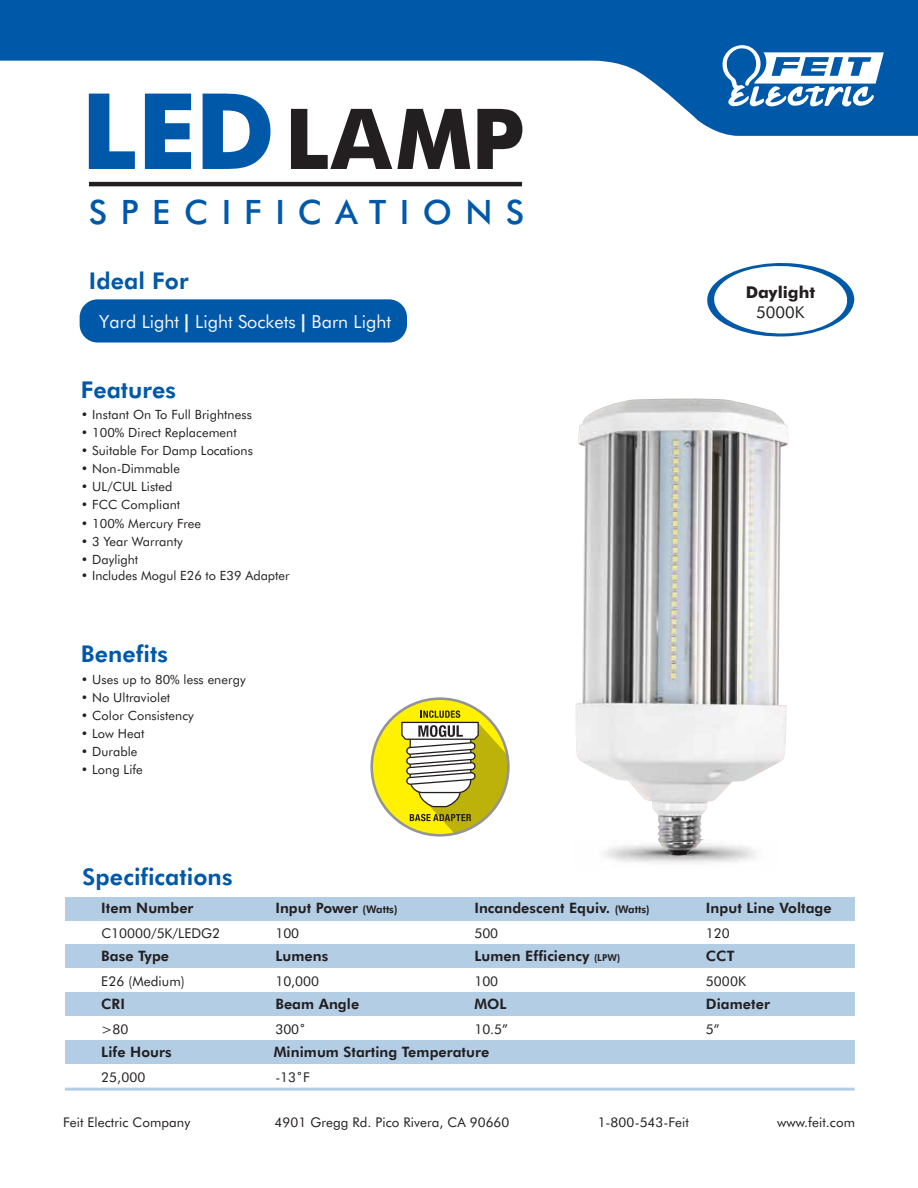
<style>
.page{position:relative;width:918px;height:1188px;background:#fff}
.page>*{position:absolute;margin:0;border:0;box-sizing:border-box;transform-origin:0 0}
.t1{font:700 105.45px "Futura BT";color:#0058a9}
.t2{font:700 84px "Futura BT";color:#231f20}
.t3{font:500 33.6px "Futura BT";letter-spacing:.4em;color:#0058a9}
.t4{font:800 23.1px "Futura BT";letter-spacing:.005em;color:#0058a9}
.t5{font:18px "Futura BT";color:#f5f5f5}
.t6{font:700 18px "Futura BT";color:#f5f5f5}
.t7{font:700 16.35px "Futura BT";color:#231f20}
.t8{font:16.35px "Futura BT";color:#231f20}
.t9{font:800 14.4px "Futura BT";letter-spacing:.005em;color:#231f20}
.t10{font:13.5px "Futura BT";color:#231f20}
.t11{font:13.35px "Futura BT";letter-spacing:.005em;color:#231f20}
.t12{font:12.75px "Futura BT";letter-spacing:.005em;color:#231f20}
.s1{font-size:10.5px}
.s2{font-size:9.6px}
</style>
<div class="page">
<hr style="left:89px;top:182px;width:433px;height:4px;background:#231f20">
<svg style="left:0;top:0;width:918px;height:136px;fill:#0058a9"></svg>
<svg style="left:721px;top:45px;width:163px;height:63px"></svg>
<div style="left:65px;top:897px;width:790px;height:24px;background:#b3cde5"></div>
<div style="left:65px;top:944px;width:790px;height:24px;background:#b3cde5"></div>
<div style="left:65px;top:992px;width:790px;height:24px;background:#b3cde5"></div>
<div style="left:65px;top:1040px;width:790px;height:24px;background:#b3cde5"></div>
<svg style="left:707px;top:263px;width:147px;height:74px"></svg>
<hr style="left:65px;top:1088px;width:790px;height:3px;background:#0058a9">
<div style="left:80px;top:299px;width:327px;height:44px;background:#0058a9;border-radius:18px"></div>
<img style="left:575px;top:399px;width:214px;height:457px">
<div style="left:372px;top:699px;width:136px;height:136px;background:#fff100;border-radius:50%"></div>
<svg style="left:401px;top:710px;width:107px;height:125px"></svg>
<h1 class="t1" style="left:81px;top:67px;width:196px">LED</h1>
<h3 class="t3" style="left:89px;top:191px;width:437px">SPECIFICATIONS</h3>
<h2 class="t2" style="left:285px;top:88px;width:241px">LAMP</h2>
<h3 class="t4" style="left:89px;top:266px;width:101px">Ideal For</h3>
<h3 class="t6" style="left:182px;top:310px;width:10px">|</h3>
<h3 class="t6" style="left:299px;top:310px;width:10px">|</h3>
<h3 class="t5" style="left:99px;top:310px;width:293px">Yard Light Light Sockets Barn Light</h3>
<h3 class="t4" style="left:81px;top:376px;width:97px">Features</h3>
<p class="t12" style="left:81px;top:407px;width:173px">• Instant On To Full Brightness</p>
<p class="t12" style="left:81px;top:425px;width:157px">• 100% Direct Replacement</p>
<p class="t12" style="left:81px;top:443px;width:174px">• Suitable For Damp Locations</p>
<p class="t12" style="left:81px;top:461px;width:101px">• Non-Dimmable</p>
<p class="t12" style="left:81px;top:479px;width:93px">• UL/CUL Listed</p>
<p class="t12" style="left:81px;top:497px;width:101px">• FCC Compliant</p>
<p class="t12" style="left:81px;top:516px;width:122px">• 100% Mercury Free</p>
<p class="t12" style="left:81px;top:534px;width:104px">• 3 Year Warranty</p>
<p class="t12" style="left:81px;top:552px;width:59px">• Daylight</p>
<p class="t12" style="left:81px;top:567px;width:210px">• Includes Mogul E26 to E39 Adapter</p>
<h3 class="t4" style="left:81px;top:639px;width:89px">Benefits</h3>
<p class="t12" style="left:81px;top:671px;width:166px">• Uses up to 80% less energy</p>
<p class="t12" style="left:81px;top:689px;width:91px">• No Ultraviolet</p>
<p class="t12" style="left:81px;top:707px;width:114px">• Color Consistency</p>
<p class="t12" style="left:81px;top:725px;width:65px">• Low Heat</p>
<p class="t12" style="left:81px;top:743px;width:58px">• Durable</p>
<p class="t12" style="left:81px;top:761px;width:64px">• Long Life</p>
<h3 class="t4" style="left:82px;top:862px;width:152px">Specifications</h3>
<p class="t9" style="left:101px;top:899px;width:94px">Item Number</p>
<p class="t9" style="left:275px;top:899px;width:124px">Input Power <span class="s1">(Watts)</span></p>
<p class="t9" style="left:474px;top:899px;width:177px">Incandescent Equiv. <span class="s1">(Watts)</span></p>
<p class="t7" style="left:746px;top:282px;width:71px">Daylight</p>
<p class="t8" style="left:756px;top:302px;width:50px">5000K</p>
<p class="t9" style="left:706px;top:899px;width:127px">Input Line Voltage</p>
<p class="t10" style="left:101px;top:925px;width:120px">C10000/5K/LEDG2</p>
<p class="t10" style="left:275px;top:925px;width:25px">100</p>
<p class="t10" style="left:474px;top:925px;width:25px">500</p>
<p class="t10" style="left:474px;top:973px;width:25px">100</p>
<p class="t10" style="left:275px;top:1021px;width:32px">300˚</p>
<p class="t10" style="left:474px;top:1021px;width:35px">10.5”</p>
<p class="t10" style="left:706px;top:1021px;width:15px">5”</p>
<p class="t10" style="left:706px;top:925px;width:26px">120</p>
<p class="t9" style="left:101px;top:947px;width:69px">Base Type</p>
<p class="t9" style="left:474px;top:947px;width:147px">Lumen Efficiency <span class="s2">(LPW)</span></p>
<p class="t9" style="left:706px;top:947px;width:30px">CCT</p>
<p class="t9" style="left:275px;top:947px;width:54px">Lumens</p>
<p class="t9" style="left:275px;top:995px;width:85px">Beam Angle</p>
<p class="t10" style="left:101px;top:973px;width:85px">E26 (Medium)</p>
<p class="t10" style="left:706px;top:973px;width:42px">5000K</p>
<p class="t10" style="left:275px;top:973px;width:45px">10,000</p>
<p class="t9" style="left:706px;top:995px;width:65px">Diameter</p>
<p class="t9" style="left:101px;top:995px;width:25px">CRI</p>
<p class="t9" style="left:101px;top:1043px;width:72px">Life Hours</p>
<p class="t10" style="left:101px;top:1069px;width:46px">25,000</p>
<p class="t9" style="left:474px;top:995px;width:34px">MOL</p>
<p class="t10" style="left:101px;top:1021px;width:29px">&gt;80</p>
<p class="t9" style="left:274px;top:1043px;width:217px">Minimum Starting Temperature</p>
<p class="t10" style="left:275px;top:1069px;width:36px">-13˚F</p>
<p class="t11" style="left:63px;top:1114px;width:129px">Feit Electric Company</p>
<p class="t11" style="left:275px;top:1114px;width:236px">4901 Gregg Rd. Pico Rivera, CA 90660</p>
<p class="t11" style="left:598px;top:1114px;width:93px">1-800-543-Feit</p>
<p class="t11" style="left:777px;top:1114px;width:79px">www.feit.com</p>
</div>
